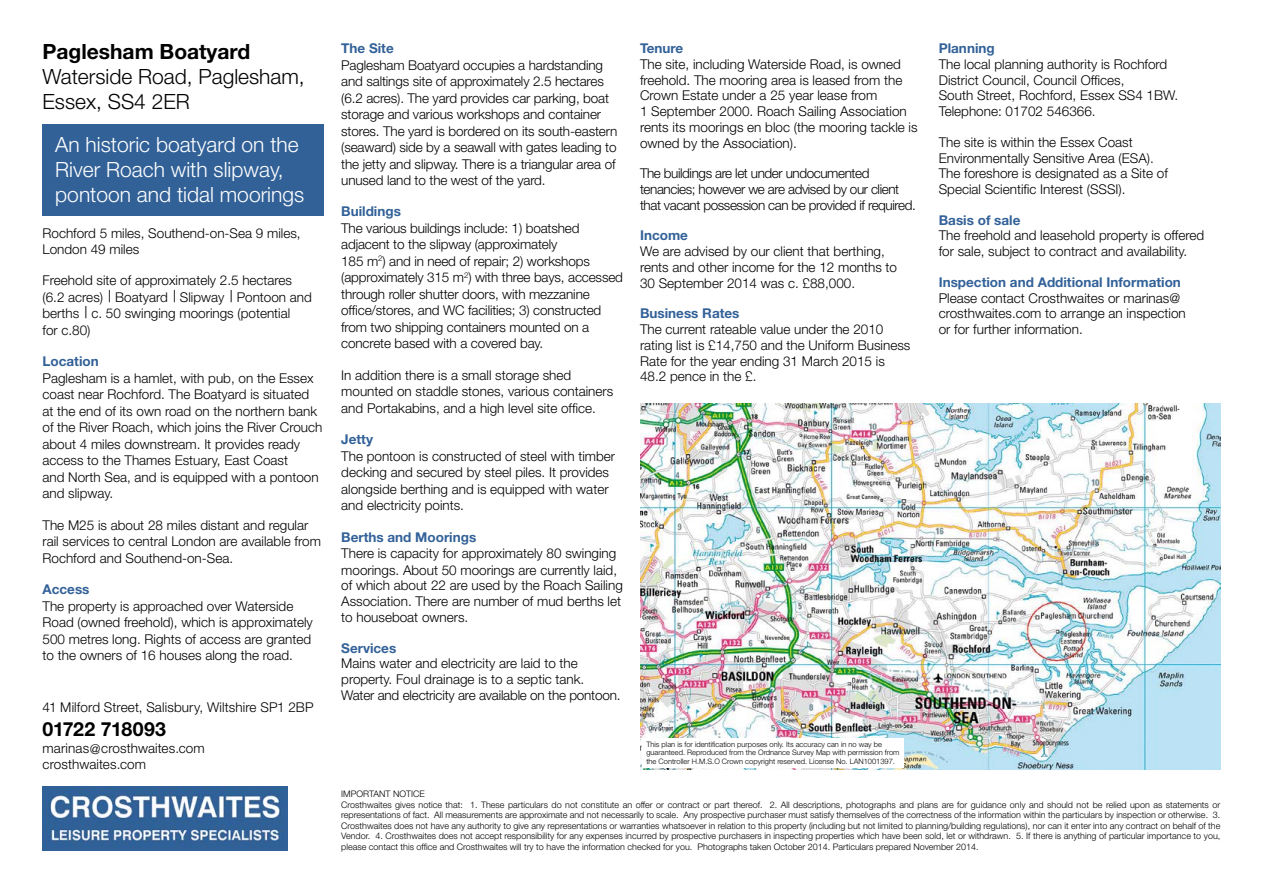
<style>
.page{position:relative;width:1263px;height:893px;background:#fff}
.page>*{position:absolute;margin:0;border:0;box-sizing:border-box;transform-origin:0 0}
.t1{font:300 21px/24.8px "Helvetica Neue";color:#fff}
.t2{font:300 21px/24.8px "Helvetica Neue";color:#000}
.t3{font:700 21px "Helvetica Neue";color:#000}
.t4{font:700 19.5px "Helvetica Neue";letter-spacing:-.01em;color:#000}
.t5{font:300 13.5px/16.5px "Helvetica Neue";color:#000}
.t6{font:700 13.5px "Helvetica Neue";color:#326198}
.t7{font:300 13.5px/15.8px "Helvetica Neue";letter-spacing:-.03em;color:#000}
.t8{font:300 9px/10.5px "Helvetica Neue";color:#000}
.t9{font:300 7.5px/8.2px "Helvetica Neue";color:#000}
.s1{font-size:16.5px}
</style>
<div class="page">
<div style="left:43px;top:124px;width:281px;height:92px;background:#326198"></div>
<img style="left:640px;top:404px;width:580px;height:366px">
<div style="left:642px;top:738px;width:262px;height:29px;background:#fff"></div>
<img style="left:43px;top:787px;width:245px;height:63px">
<h1 class="t3" style="left:43px;top:39px;width:209px">Paglesham Boatyard</h1>
<h1 class="t2" style="left:43px;top:63px;width:264px">Waterside Road, Paglesham,<br>Essex, SS4 2ER</h1>
<h1 class="t1" style="left:55px;top:132px;width:250px">An historic boatyard on the<br>River Roach with slipway, pontoon and tidal moorings</h1>
<p class="t5" style="left:43px;top:224px;width:260px">Rochford 5 miles, Southend-on-Sea 9 miles,<br>London 49 miles</p>
<p class="t5" style="left:43px;top:272px;width:271px">Freehold site of approximately 2.5 hectares (6.2 acres) <span class="s1">|</span> Boatyard <span class="s1">|</span> Slipway <span class="s1">|</span> Pontoon and berths <span class="s1">|</span> c. 50 swinging moorings (potential<br>for c.80)</p>
<p class="t6" style="left:43px;top:353px;width:58px">Location</p>
<p class="t5" style="left:43px;top:369px;width:281px">Paglesham is a hamlet, with pub, on the Essex coast near Rochford. The Boatyard is situated at the end of its own road on the northern bank of the River Roach, which joins the River Crouch about 4 miles downstream. It provides ready access to the Thames Estuary, East Coast<br>and North Sea, and is equipped with a pontoon and slipway.</p>
<p class="t5" style="left:43px;top:516px;width:280px">The M25 is about 28 miles distant and regular rail services to central London are available from<br>Rochford and Southend-on-Sea.</p>
<p class="t6" style="left:43px;top:581px;width:48px">Access</p>
<p class="t5" style="left:43px;top:597px;width:272px">The property is approached over Waterside Road (owned freehold), which is approximately 500 metres long. Rights of access are granted to the owners of 16 houses along the road.</p>
<p class="t5" style="left:43px;top:699px;width:273px">41 Milford Street, Salisbury, Wiltshire SP1 2BP</p>
<h2 class="t4" style="left:43px;top:717px;width:125px">01722 718093</h2>
<p class="t5" style="left:43px;top:739px;width:164px">marinas@crosthwaites.com crosthwaites.com</p>
<p class="t6" style="left:341px;top:40px;width:54px">The Site</p>
<p class="t5" style="left:341px;top:56px;width:278px">Paglesham Boatyard occupies a hardstanding and saltings site of approximately 2.5 hectares (6.2 acres). The yard provides car parking, boat storage and various workshops and container stores. The yard is bordered on its south-eastern (seaward) side by a seawall with gates leading to the jetty and slipway. There is a triangular area of unused land to the west of the yard.</p>
<p class="t6" style="left:341px;top:203px;width:61px">Buildings</p>
<p class="t5" style="left:341px;top:220px;width:283px">The various buildings include: 1) boatshed adjacent to the slipway (approximately<br>185 m<sup>2</sup>) and in need of repair; 2) workshops (approximately 315 m<sup>2</sup>) with three bays, accessed through roller shutter doors, with mezzanine office/stores, and WC facilities; 3) constructed from two shipping containers mounted on a concrete based with a covered bay.</p>
<p class="t5" style="left:341px;top:366px;width:274px">In addition there is a small storage shed mounted on staddle stones, various containers and Portakabins, and a high level site office.</p>
<p class="t6" style="left:341px;top:431px;width:33px">Jetty</p>
<p class="t5" style="left:341px;top:447px;width:275px">The pontoon is constructed of steel with timber decking and secured by steel piles. It provides alongside berthing and is equipped with water and electricity points.</p>
<p class="t6" style="left:341px;top:528px;width:136px">Berths and Moorings</p>
<p class="t5" style="left:341px;top:545px;width:283px;line-height:15.9px">There is capacity for approximately 80 swinging moorings. About 50 moorings are currently laid, of which about 22 are used by the Roach Sailing Association. There are number of mud berths let to houseboat owners.</p>
<p class="t6" style="left:341px;top:639px;width:57px">Services</p>
<p class="t5" style="left:341px;top:655px;width:281px;line-height:15.8px">Mains water and electricity are laid to the property. Foul drainage is to a septic tank.<br>Water and electricity are available on the pontoon.</p>
<p class="t6" style="left:640px;top:40px;width:45px">Tenure</p>
<p class="t5" style="left:640px;top:56px;width:279px;line-height:15.8px">The site, including Waterside Road, is owned freehold. The mooring area is leased from the Crown Estate under a 25 year lease from<br>1 September 2000. Roach Sailing Association rents its moorings en bloc (the mooring tackle is owned by the Association).</p>
<p class="t7" style="left:640px;top:165px;width:277px">The buildings are let under undocumented tenancies; however we are advised by our client that vacant possession can be provided if required.</p>
<p class="t6" style="left:640px;top:227px;width:49px">Income</p>
<p class="t5" style="left:640px;top:243px;width:259px;line-height:15.8px">We are advised by our client that berthing, rents and other income for the 12 months to<br>30 September 2014 was c. £88,000.</p>
<p class="t6" style="left:640px;top:305px;width:101px">Business Rates</p>
<p class="t5" style="left:640px;top:321px;width:272px;line-height:15.8px">The current rateable value under the 2010 rating list is £14,750 and the Uniform Business Rate for the year ending 31 March 2015 is 48.2 pence in the £.</p>
<p class="t9" style="left:646px;top:740px;width:255px">This plan is for identification purposes only. Its accuracy can in no way be guaranteed. Reproduced from the Ordnance Survey Map with permission from</p>
<p class="t9" style="left:646px;top:757px;width:250px">the Controller H.M.S.O Crown copyright reserved. License No. LAN1001397.</p>
<p class="t6" style="left:939px;top:40px;width:57px">Planning</p>
<p class="t5" style="left:939px;top:56px;width:241px;line-height:15.8px">The local planning authority is Rochford District Council, Council Offices,<br>South Street, Rochford, Essex SS4 1BW.<br>Telephone: 01702 546366.</p>
<p class="t5" style="left:939px;top:134px;width:231px;line-height:15.8px">The site is within the Essex Coast Environmentally Sensitive Area (ESA).<br>The foreshore is designated as a Site of Special Scientific Interest (SSSI).</p>
<p class="t6" style="left:939px;top:212px;width:83px">Basis of sale</p>
<p class="t5" style="left:939px;top:227px;width:267px;line-height:15.8px">The freehold and leasehold property is offered for sale, subject to contract and availability.</p>
<p class="t6" style="left:939px;top:274px;width:244px">Inspection and Additional Information</p>
<p class="t5" style="left:939px;top:290px;width:249px;line-height:15.8px">Please contact Crosthwaites or marinas@ crosthwaites.com to arrange an inspection or for further information.</p>
<p class="t8" style="left:341px;top:788px;width:881px">IMPORTANT NOTICE<br>Crosthwaites gives notice that: 1. These particulars do not constitute an offer or contract or part thereof. 2. All descriptions, photographs and plans are for guidance only and should not be relied upon as statements or representations of fact. All measurements are approximate and not necessarily to scale. Any prospective purchaser must satisfy themselves of the correctness of the information within the particulars by inspection or otherwise. 3.<br>Crosthwaites does not have any authority to give any representations or warranties whatsoever in relation to this property (including but not limited to planning/building regulations), nor can it enter into any contract on behalf of the Vendor. 4. Crosthwaites does not accept responsibility for any expenses incurred by prospective purchasers in inspecting properties which have been sold, let or withdrawn. 5. If there is anything of particular importance to you, please contact this office and Crosthwaites will try to have the information checked for you. Photographs taken October 2014. Particulars prepared November 2014.</p>
</div>
